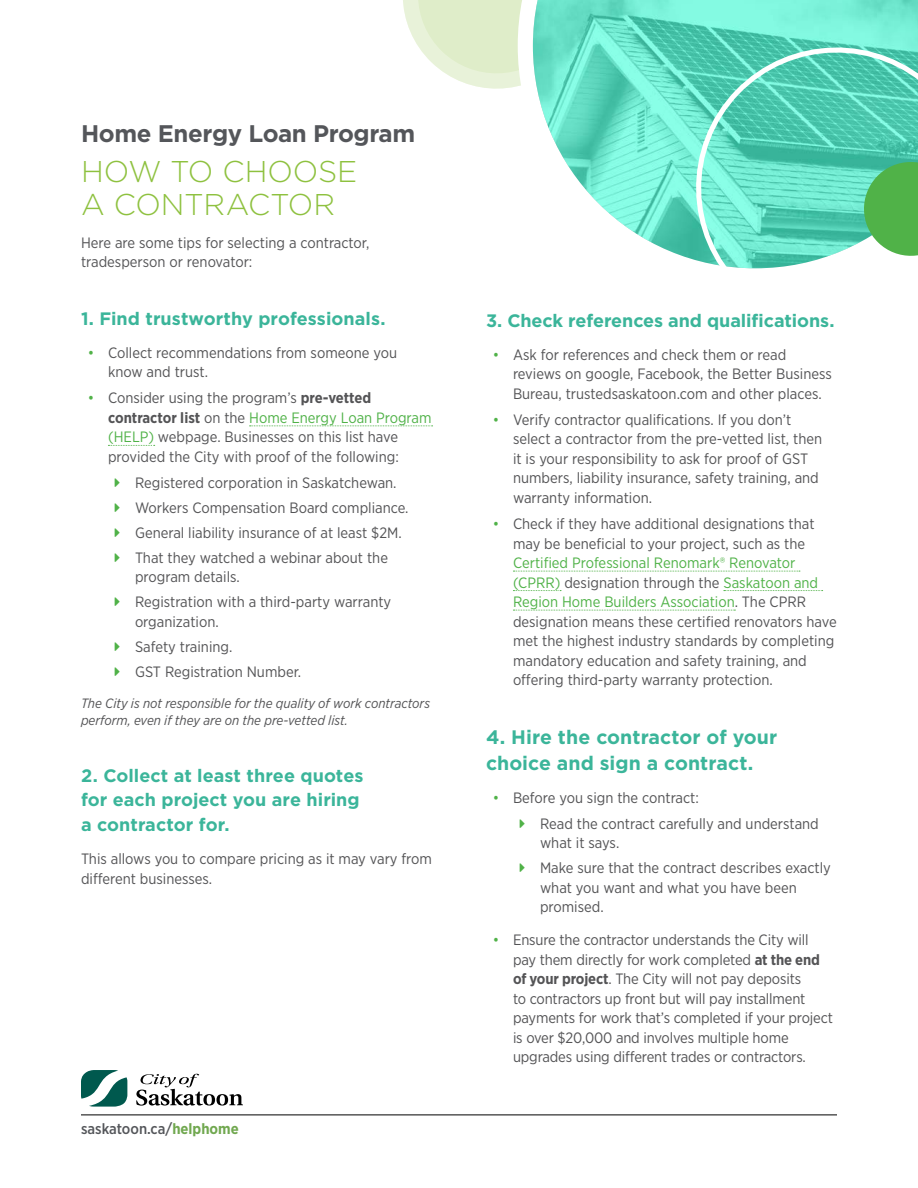
<style>
.page{position:relative;width:918px;height:1188px;background:#fff}
.page>*{position:absolute;margin:0;border:0;box-sizing:border-box;transform-origin:0 0}
.t1{font:300 30px/33px "Gotham";letter-spacing:-.005em;color:#8ec13f}
.t2{font:700 24px "Gotham";letter-spacing:-.02em;color:#54565a}
.t3{font:700 19.5px/25.3px "Gotham";color:#3bb59a}
.t4{font:700 18px/23.4px "Gotham";color:#3bb59a}
.t5{font:15px/19.5px "Gotham Narrow";color:#545456}
.t6{font:500 15px "Gotham Narrow";color:#54565a}
.t7{font:italic 13.5px/17.5px "Gotham Narrow";color:#545456}
.s1{color:#50b248}
.s2{font-weight:700}
.s3{font-weight:700;color:#71a850}
</style>
<div class="page">
<svg style="left:81px;top:1070px;width:46px;height:37px"></svg>
<svg style="left:136px;top:1074px;width:107px;height:32px"></svg>
<hr style="left:81px;top:1115px;width:756px;height:1px;background:#000">
<svg style="left:403px;top:0;width:115px;height:89px"></svg>
<svg style="left:518px;top:0;width:400px;height:254px"></svg>
<svg style="left:677px;top:29px;width:241px;height:240px;background:#66d5b8"></svg>
<svg style="left:250px;top:426px;width:183px;height:1px"></svg>
<svg style="left:108px;top:445px;width:47px;height:1px"></svg>
<svg style="left:513px;top:571px;width:287px;height:1px"></svg>
<svg style="left:513px;top:590px;width:48px;height:1px"></svg>
<svg style="left:724px;top:590px;width:99px;height:1px"></svg>
<svg style="left:513px;top:610px;width:222px;height:1px"></svg>
<p class="t2" style="left:81px;top:118px;width:336px">Home Energy Loan Program</p>
<p class="t1" style="left:81px;top:154px;width:278px">HOW TO CHOOSE<br>A CONTRACTOR</p>
<p class="t5" style="left:81px;top:233px;width:290px">Here are some tips for selecting a contractor, tradesperson or renovator:</p>
<p class="t4" style="left:81px;top:306px;width:306px">1. Find trustworthy professionals.</p>
<p class="t5" style="left:108px;top:342px;width:291px;text-indent:-20px"><span class="s1">•</span> Collect recommendations from someone you know and trust.</p>
<p class="t5" style="left:108px;top:388px;width:325px;text-indent:-20px"><span class="s1">•</span> Consider using the program’s <span class="s2">pre-vetted contractor list</span> on the <span class="s1">Home Energy Loan Program (HELP)</span> webpage. Businesses on this list have provided the City with proof of the following:</p>
<p class="t5" style="left:135px;top:473px;width:263px">Registered corporation in Saskatchewan.</p>
<p class="t5" style="left:135px;top:498px;width:275px">Workers Compensation Board compliance.</p>
<p class="t5" style="left:135px;top:523px;width:268px">General liability insurance of at least $2M.</p>
<p class="t5" style="left:135px;top:548px;width:255px">That they watched a webinar about the program details.</p>
<p class="t5" style="left:135px;top:592px;width:258px">Registration with a third-party warranty organization.</p>
<p class="t5" style="left:135px;top:636px;width:99px">Safety training.</p>
<p class="t5" style="left:135px;top:661px;width:168px">GST Registration Number.</p>
<p class="t7" style="left:81px;top:694px;width:351px">The City is not responsible for the quality of work contractors perform, even if they are on the pre-vetted list.</p>
<p class="t4" style="left:81px;top:764px;width:284px">2. Collect at least three quotes for each project you are hiring</p>
<p class="t4" style="left:81px;top:813px;width:150px">a contractor for.</p>
<p class="t5" style="left:81px;top:849px;width:353px">This allows you to compare pricing as it may vary from different businesses.</p>
<p class="t6" style="left:81px;top:1119px;width:159px">saskatoon.ca/<span class="s3">helphome</span></p>
<p class="t4" style="left:486px;top:308px;width:350px">3. Check references and qualifications.</p>
<p class="t5" style="left:513px;top:344px;width:320px;text-indent:-20px"><span class="s1">•</span> Ask for references and check them or read reviews on google, Facebook, the Better Business<br>Bureau, trustedsaskatoon.com and other places.</p>
<p class="t5" style="left:513px;top:410px;width:311px;text-indent:-20px"><span class="s1">•</span> Verify contractor qualifications. If you don’t select a contractor from the pre-vetted list, then it is your responsibility to ask for proof of GST numbers, liability insurance, safety training, and warranty information.</p>
<p class="t5" style="left:513px;top:514px;width:325px;text-indent:-20px"><span class="s1">•</span> Check if they have additional designations that may be beneficial to your project, such as the <span class="s1">Certified Professional Renomark® Renovator (CPRR)</span> designation through the <span class="s1">Saskatoon and Region Home Builders Association</span>. The CPRR designation means these certified renovators have met the highest industry standards by completing mandatory education and safety training, and offering third-party warranty protection.</p>
<p class="t3" style="left:486px;top:724px;width:293px">4. Hire the contractor of your choice and sign a contract.</p>
<p class="t5" style="left:493px;top:787px;width:208px"><span class="s1">•</span> Before you sign the contract:</p>
<p class="t5" style="left:540px;top:813px;width:280px">Read the contract carefully and understand what it says.</p>
<p class="t5" style="left:540px;top:858px;width:292px">Make sure that the contract describes exactly what you want and what you have been promised.</p>
<p class="t5" style="left:513px;top:930px;width:322px;text-indent:-20px"><span class="s1">•</span> Ensure the contractor understands the City will pay them directly for work completed <span class="s2">at the end of your project</span>. The City will not pay deposits<br>to contractors up front but will pay installment payments for work that’s completed if your project is over $20,000 and involves multiple home upgrades using different trades or contractors.</p>
</div>
